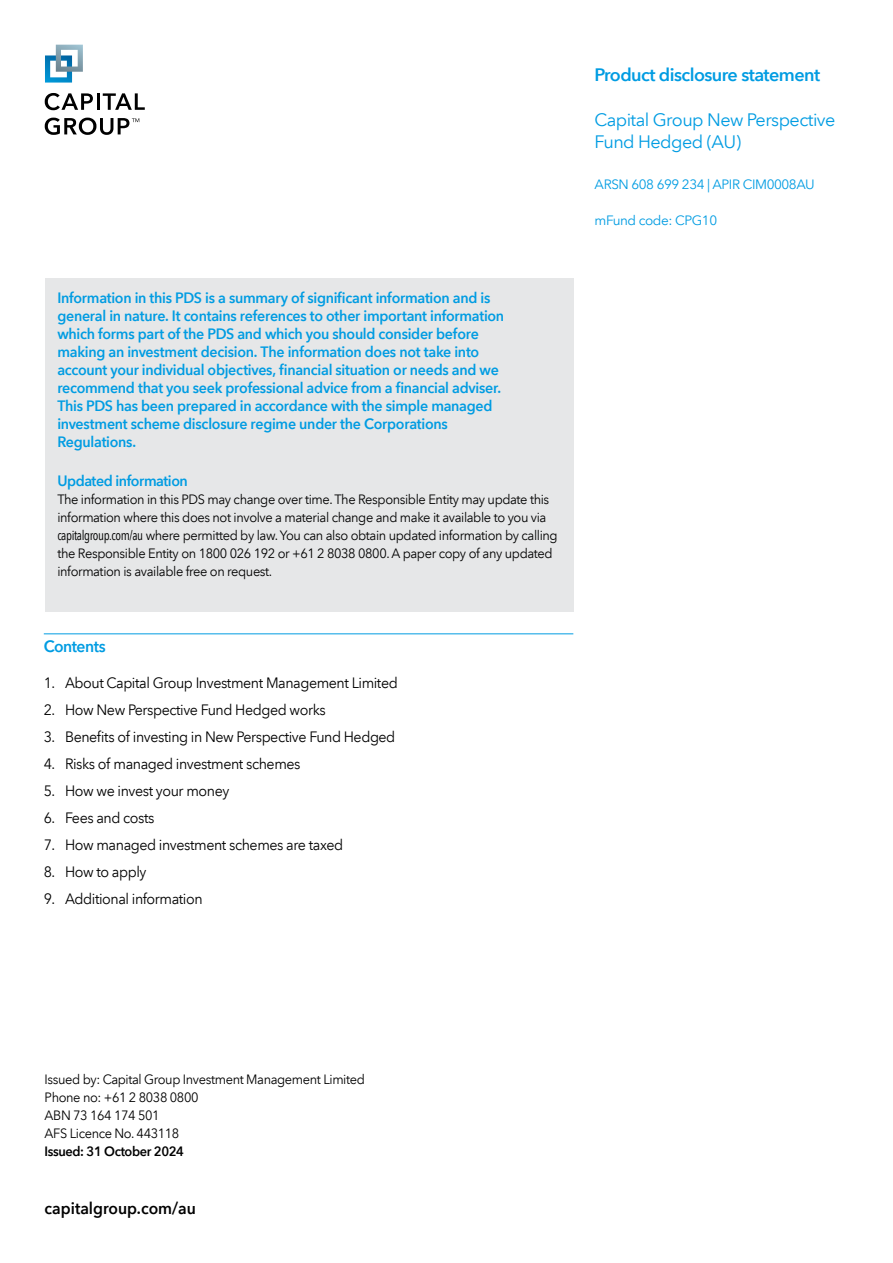
<style>
.page{position:relative;width:893px;height:1263px;background:#fff}
.page>*{position:absolute;margin:0;border:0;box-sizing:border-box;transform-origin:0 0}
.t1{font:18px/22.5px "Avenir Next LT Com";letter-spacing:-.03em;color:#009ce2}
.t2{font:600 18px "Avenir Next LT Com";letter-spacing:-.03em;color:#009ce2}
.t3{font:600 16.5px "Avenir Next LT Com";color:#000;scale:.95 1}
.t4{font:600 16.5px "Avenir Next LT Com";letter-spacing:-.03em;color:#009ce2;scale:.95 1}
.t5{font:600 15px/18px "Avenir Next LT Com";letter-spacing:-.02em;color:#009ce2;scale:.95 1}
.t6{font:15px "Avenir Next LT Com";letter-spacing:-.03em;color:#000;scale:.95 1}
.t7{font:13.5px/18px "Avenir Next LT Com";letter-spacing:-.03em;color:#000;scale:.95 1}
.t8{font:13.5px "Avenir Next LT Com";letter-spacing:-.03em;color:#009ce2}
.t9{font:600 13.5px "Avenir Next LT Com";letter-spacing:-.03em;color:#000;scale:.95 1}
.s1{font-family:"Avenir Next Condensed"}
</style>
<div class="page">
<hr style="left:44px;top:633px;width:529px;height:1px;background:#009ce2">
<div style="left:45px;top:279px;width:528px;height:333px;background:#e6e7e8"></div>
<svg style="left:45px;top:93px;width:100px;height:17px"></svg>
<svg style="left:45px;top:45px;width:38px;height:38px"></svg>
<svg style="left:45px;top:118px;width:94px;height:17px"></svg>
<p class="t5" style="left:57px;top:288px;width:472px">Information in this PDS is a summary of significant information and is general in nature. It contains references to other important information which forms part of the PDS and which you should consider before making an investment decision. The information does not take into account your individual objectives, financial situation or needs and we recommend that you seek professional advice from a financial adviser.<br>This PDS has been prepared in accordance with the simple managed investment scheme disclosure regime under the Corporations Regulations.</p>
<p class="t5" style="left:57px;top:471px;width:139px">Updated information</p>
<p class="t7" style="left:57px;top:490px;width:528px">The information in this PDS may change over time. The Responsible Entity may update this information where this does not involve a material change and make it available to you via <span class="s1">capitalgroup.com/au</span> where permitted by law. You can also obtain updated information by calling the Responsible Entity on 1800 026 192 or +61 2 8038 0800. A paper copy of any updated information is available free on request.</p>
<p class="t4" style="left:44px;top:636px;width:67px">Contents</p>
<p class="t6" style="left:44px;top:674px;width:374px">1. About Capital Group Investment Management Limited</p>
<p class="t6" style="left:44px;top:701px;width:298px">2. How New Perspective Fund Hedged works</p>
<p class="t6" style="left:44px;top:728px;width:372px">3. Benefits of investing in New Perspective Fund Hedged</p>
<p class="t6" style="left:44px;top:755px;width:272px">4. Risks of managed investment schemes</p>
<p class="t6" style="left:44px;top:782px;width:197px">5. How we invest your money</p>
<p class="t6" style="left:44px;top:809px;width:118px">6. Fees and costs</p>
<p class="t6" style="left:44px;top:836px;width:317px">7. How managed investment schemes are taxed</p>
<p class="t6" style="left:44px;top:863px;width:110px">8. How to apply</p>
<p class="t6" style="left:44px;top:890px;width:169px">9. Additional information</p>
<p class="t2" style="left:595px;top:63px;width:227px">Product disclosure statement</p>
<p class="t1" style="left:595px;top:108px;width:242px">Capital Group New Perspective<br>Fund Hedged (AU)</p>
<p class="t8" style="left:595px;top:176px;width:222px">ARSN 608 699 234 | APIR CIM0008AU</p>
<p class="t8" style="left:595px;top:212px;width:124px">mFund code: CPG10</p>
<p class="t7" style="left:45px;top:1070px;width:339px">Issued by: Capital Group Investment Management Limited<br>Phone no: +61 2 8038 0800<br>ABN 73 164 174 501<br>AFS Licence No. 443118</p>
<p class="t9" style="left:45px;top:1143px;width:148px">Issued: 31 October 2024</p>
<p class="t3" style="left:45px;top:1198px;width:161px">capitalgroup.com/au</p>
</div>
